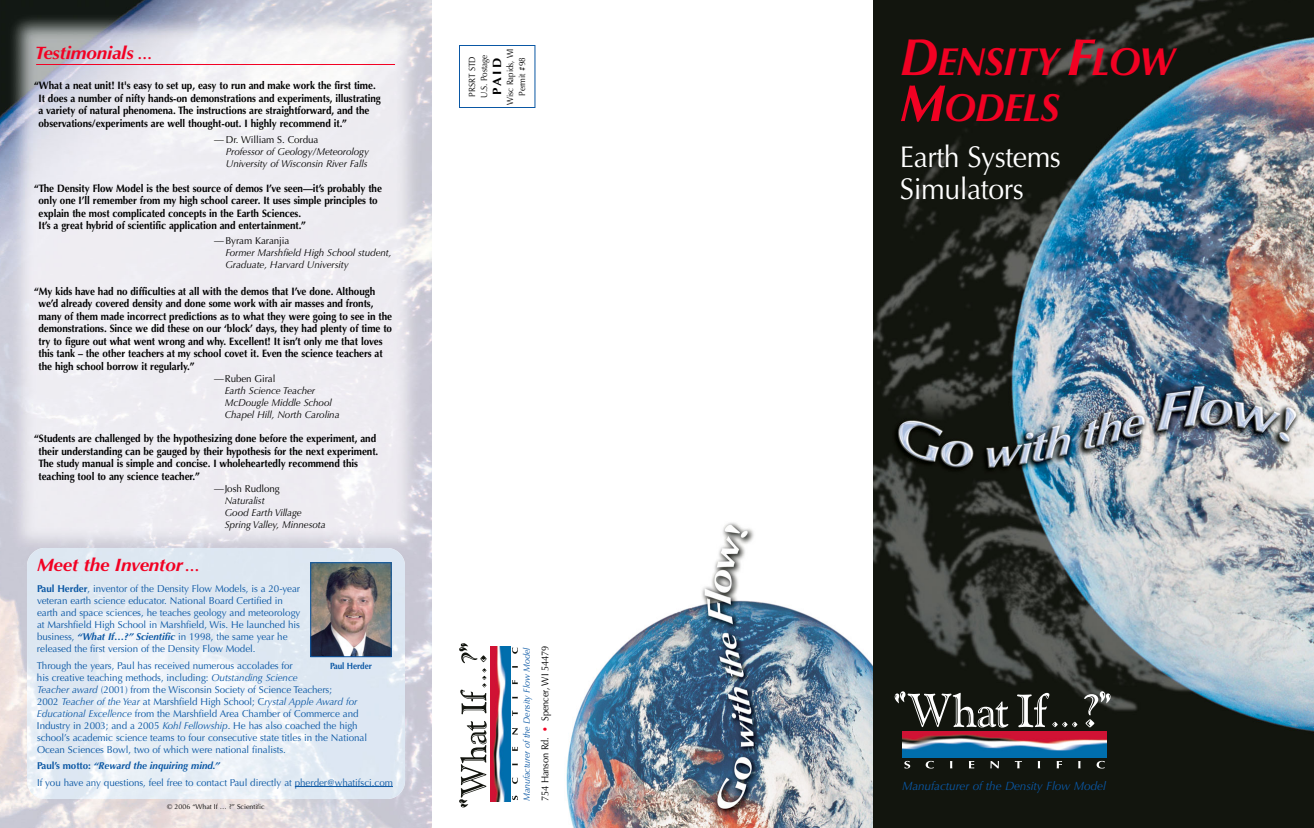
<style>
.page{position:relative;width:1314px;height:828px;background:#fff}
.page>*{position:absolute;margin:0;border:0;box-sizing:border-box;transform-origin:0 0}
.t1{font:italic 700 39.2px/46px "Optima";letter-spacing:-.02em;color:#f20123}
.t2{font:30px/32px "Optima";letter-spacing:-.015em;color:#fff;scale:.95 1}
.t3{font:italic 700 18px "Optima";letter-spacing:-.01em;color:#f20123;scale:1.05 1}
.t4{font:italic 12px "Optima";letter-spacing:-.005em;color:#0a57a4}
.t5{font:700 12px "Optima";color:#000;scale:1.1 1}
.t6{font:700 10.8px/12.5px "Optima";letter-spacing:-.005em;color:#000;scale:.92 1}
.t7{font:10.1px "Optima";letter-spacing:-.01em;color:#000;scale:.92 1}
.t8{font:10px/12px "Optima";letter-spacing:-.005em;color:#0a57a4}
.t9{font:italic 10px/12px "Optima";letter-spacing:-.005em;color:#000}
.t10{font:10px "Optima";letter-spacing:-.005em;color:#000}
.t11{font:italic 9.1px "Optima";letter-spacing:-.01em;color:#0a57a4}
.t12{font:9px/12px "Optima";color:#000;text-align:center;scale:.88 1}
.t13{font:9px/12px "Optima";color:#000;scale:.9 1}
.t14{font:700 9px "Optima";letter-spacing:-.005em;color:#0a57a4;scale:.9 1}
.t15{font:7px "Optima";color:#000}
.s1{font-size:14px}
.s2{font-weight:700}
.s3{font-weight:700;font-style:italic}
.s4{font-style:italic}
.s5{color:#f20123}
.s6{font-size:52.3px}
</style>
<div class="page">
<img style="left:0;top:0;width:432px;height:828px">
<img style="left:27px;top:548px;width:378px;height:251px;border-radius:18px">
<img style="left:873px;top:0;width:441px;height:828px">
<svg style="left:894px;top:691px;width:217px;height:78px;background:#373b36"></svg>
<img style="left:903px;top:731px;width:203px;height:26px">
<hr style="left:295px;top:786px;width:48px;height:1px;background:#0a57a4">
<hr style="left:342px;top:786px;width:51px;height:1px;background:#0a57a4">
<img style="left:312px;top:564px;width:77px;height:91px">
<div style="left:310px;top:562px;width:81px;height:95px;border:1px solid #0a57a4"></div>
<hr style="left:36px;top:64px;width:359px;height:1px;background:#f20123">
<img style="left:566px;top:522px;width:307px;height:306px">
<svg style="left:459px;top:643px;width:59px;height:165px"></svg>
<img style="left:490px;top:647px;width:20px;height:155px">
<div style="left:459px;top:45px;width:76px;height:63px;border:1px solid #0a57a4"></div>
<h3 class="t3" style="left:35px;top:45px;width:113px">Testimonials <span class="s1">…</span></h3>
<p class="t6" style="left:38px;top:80px;width:374px;text-indent:-4px">“What a neat unit! It's easy to set up, easy to run and make work the first time.<br>It does a number of nifty hands-on demonstrations and experiments, illustrating a variety of natural phenomena. The instructions are straightforward, and the observations/experiments are well thought-out. I highly recommend it.”</p>
<p class="t10" style="left:214px;top:136px;width:106px">— Dr. William S. Cordua</p>
<p class="t9" style="left:226px;top:147px;width:145px">Professor of Geology/Meteorology<br>University of Wisconsin River Falls</p>
<p class="t6" style="left:38px;top:183px;width:375px;text-indent:-4px">“The Density Flow Model is the best source of demos I’ve seen—it’s probably the only one I’ll remember from my high school career. It uses simple principles to explain the most complicated concepts in the Earth Sciences.<br>It’s a great hybrid of scientific application and entertainment.”</p>
<p class="t10" style="left:214px;top:237px;width:77px">— Byram Karanjia</p>
<p class="t9" style="left:225px;top:248px;width:168px">Former Marshfield High School student,<br>Graduate, Harvard University</p>
<p class="t6" style="left:38px;top:286px;width:386px;text-indent:-4px">“My kids have had no difficulties at all with the demos that I’ve done. Although we’d already covered density and done some work with air masses and fronts, many of them made incorrect predictions as to what they were going to see in the demonstrations. Since we did these on our ‘block’ days, they had plenty of time to try to figure out what went wrong and why. Excellent! It isn’t only me that loves this tank – the other teachers at my school covet it. Even the science teachers at the high school borrow it regularly.”</p>
<p class="t10" style="left:214px;top:374px;width:63px">—Ruben Giral</p>
<p class="t9" style="left:225px;top:385px;width:116px">Earth Science Teacher<br>McDougle Middle School<br>Chapel Hill, North Carolina</p>
<p class="t6" style="left:38px;top:434px;width:371px;text-indent:-4px">“Students are challenged by the hypothesizing done before the experiment, and their understanding can be gauged by their hypothesis for the next experiment.<br>The study manual is simple and concise. I wholeheartedly recommend this teaching tool to any science teacher.”</p>
<p class="t10" style="left:214px;top:484px;width:67px">—Josh Rudlong</p>
<p class="t9" style="left:225px;top:495px;width:102px">Naturalist<br>Good Earth Village<br>Spring Valley, Minnesota</p>
<h3 class="t3" style="left:37px;top:557px;width:156px">Meet the Inventor<span class="s1">…</span></h3>
<p class="t8" style="left:37px;top:584px;width:265px"><span class="s2">Paul Herder</span>, inventor of the Density Flow Models, is a 20-year veteran earth science educator. National Board Certified in earth and space sciences, he teaches geology and meteorology at Marshfield High School in Marshfield, Wis. He launched his business, <span class="s3">“What If…?” Scientific</span> in 1998, the same year he released the first version of the Density Flow Model.</p>
<p class="t8" style="left:37px;top:660px;width:332px">Through the years, Paul has received numerous accolades for<br>his creative teaching methods, including: <span class="s4">Outstanding Science<br>Teacher award</span> (2001) from the Wisconsin Society of Science Teachers;<br>2002 <span class="s4">Teacher of the Year</span> at Marshfield High School; C<span class="s4">rystal Apple Award for Educational Excellence</span> from the Marshfield Area Chamber of Commerce and Industry in 2003; and a 2005 <span class="s4">Kohl Fellowship</span>. He has also coached the high school’s academic science teams to four consecutive state titles in the National Ocean Sciences Bowl, two of which were national finalists.</p>
<p class="t8" style="left:37px;top:758px;width:357px;line-height:16.5px"><span class="s2">Paul’s motto:</span> <span class="s3">“Reward the inquiring mind.”<br></span>If you have any questions, feel free to contact Paul directly at pherder@whatifsci.com</p>
<p class="t15" style="left:167px;top:804px;width:99px">© 2006 “What If … ?” Scientific</p>
<p class="t14" style="left:330px;top:662px;width:48px">Paul Herder</p>
<p class="t13" style="left:467px;top:98px;width:50px;rotate:-90deg">PRSRT STD<br>U.S. Postage</p>
<p class="t5" style="left:492px;top:95px;width:35px;rotate:-90deg">PAID</p>
<p class="t12" style="left:505px;top:105px;width:65px;rotate:-90deg">Wisc Rapids, WI<br>Permit #98</p>
<p class="t11" style="left:523px;top:801px;width:155px;rotate:-90deg">Manufacturer of the Density Flow Model</p>
<p class="t7" style="left:541px;top:801px;width:170px;rotate:-90deg">754 Hanson Rd. <span class="s5">•</span> Spencer, WI 54479</p>
<h1 class="t1" style="left:900px;top:43px;width:276px"><span class="s6">D</span>ENSITY <span class="s6">F</span>LOW<br><span class="s6">M</span>ODELS</h1>
<h2 class="t2" style="left:900px;top:143px;width:171px">Earth Systems<br>Simulators</h2>
<p class="t4" style="left:902px;top:781px;width:205px">Manufacturer of the Density Flow Model</p>
</div>
